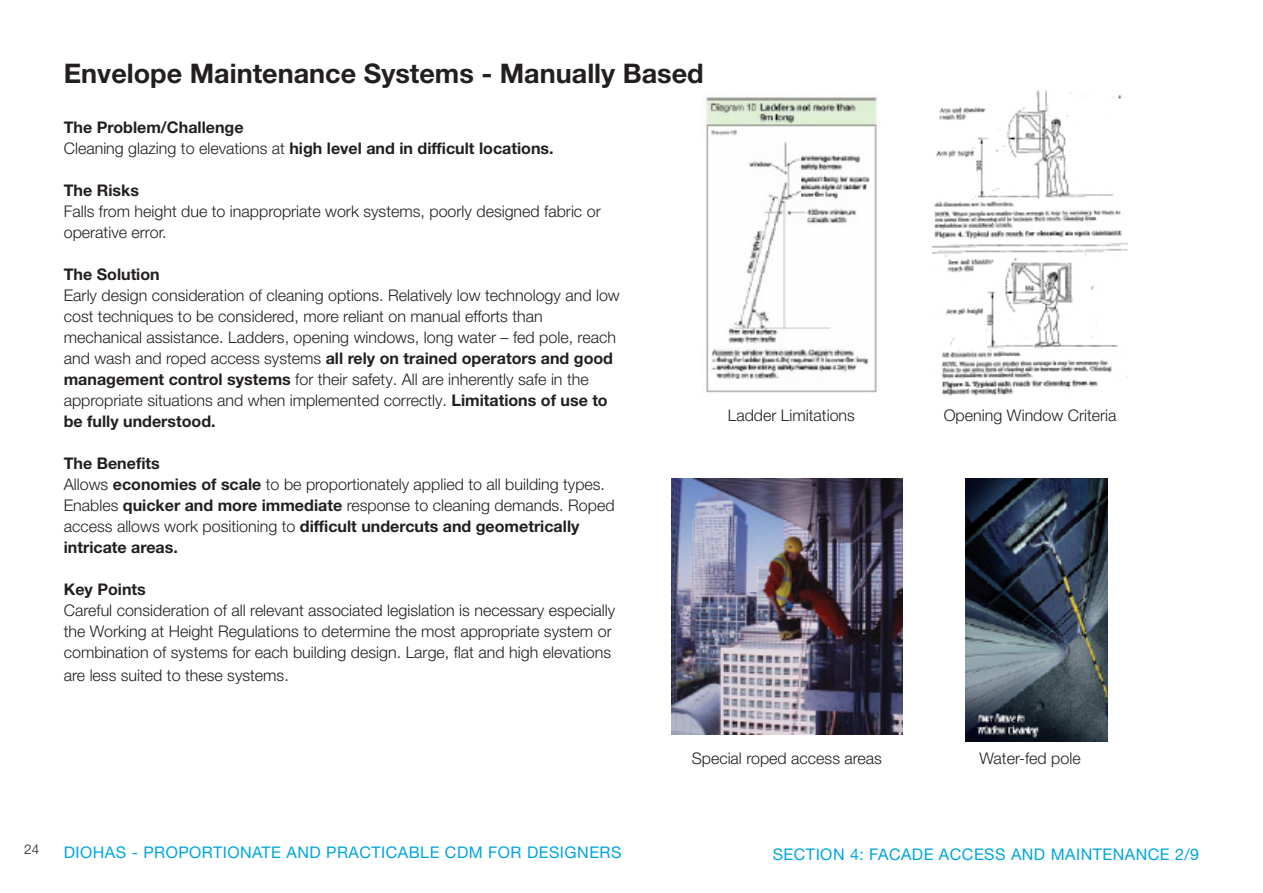
<style>
.page{position:relative;width:1263px;height:893px;background:#fff}
.page>*{position:absolute;margin:0;border:0;box-sizing:border-box;transform-origin:0 0}
.t1{font:700 27px "Helvetica Neue LT Pro";color:#231f20}
.t2{font:300 16.05px/21px "Helvetica Neue LT Pro";color:#231f20}
.t3{font:700 16.05px "Helvetica Neue LT Pro";color:#231f20}
.Text_Medium_Heading{font:16.05px "Helvetica Neue LT Pro";letter-spacing:.03em;color:#00a6db}
.t4{font:300 13.5px "Helvetica Neue LT Pro";color:#231f20}
.s1{font-weight:300}
.s2{font-weight:700}
</style>
<div class="page">
<img style="left:706px;top:97px;width:171px;height:296px">
<img style="left:933px;top:90px;width:194px;height:306px">
<img style="left:672px;top:478px;width:231px;height:256px">
<img style="left:966px;top:478px;width:142px;height:263px">
<p class="t1" style="left:64px;top:57px;width:641px">Envelope Maintenance Systems - Manually Based</p>
<p class="t3" style="left:64px;top:117px;width:181px">The Problem/Challenge</p>
<p class="t3" style="left:64px;top:138px;width:491px"><span class="s1">Cleaning glazing to elevations at</span> high level and in difficult locations.</p>
<p class="t3" style="left:64px;top:180px;width:77px">The Risks</p>
<p class="t2" style="left:64px;top:200px;width:538px">Falls from height due to inappropriate work systems, poorly designed fabric or operative error.</p>
<p class="t3" style="left:64px;top:264px;width:97px">The Solution</p>
<p class="t2" style="left:64px;top:284px;width:557px">Early design consideration of cleaning options. Relatively low technology and low cost techniques to be considered, more reliant on manual efforts than</p>
<p class="t2" style="left:64px;top:326px;width:554px">mechanical assistance. Ladders, opening windows, long water – fed pole, reach and wash and roped access systems <span class="s2">all rely on trained operators and good management control systems</span> for their safety. All are inherently safe in the appropriate situations and when implemented correctly. <span class="s2">Limitations of use to be fully understood.</span></p>
<p class="t3" style="left:64px;top:453px;width:97px">The Benefits</p>
<p class="t2" style="left:64px;top:473px;width:552px">Allows <span class="s2">economies of scale</span> to be proportionately applied to all building types.<br>Enables <span class="s2">quicker and more immediate</span> response to cleaning demands. Roped access allows work positioning to <span class="s2">difficult undercuts and geometrically intricate areas.</span></p>
<p class="t3" style="left:64px;top:579px;width:84px">Key Points</p>
<p class="t2" style="left:64px;top:599px;width:553px">Careful consideration of all relevant associated legislation is necessary especially the Working at Height Regulations to determine the most appropriate system or combination of systems for each building design. Large, flat and high elevations</p>
<p class="t2" style="left:64px;top:664px;width:227px">are less suited to these systems.</p>
<p class="t2" style="left:728px;top:404px;width:129px">Ladder Limitations</p>
<p class="t2" style="left:944px;top:404px;width:174px">Opening Window Criteria</p>
<p class="t2" style="left:692px;top:747px;width:192px">Special roped access areas</p>
<p class="t2" style="left:979px;top:748px;width:103px">Water-fed pole</p>
<p class="t4" style="left:24px;top:841px;width:17px">24</p>
<p class="Text_Medium_Heading" style="left:64px;top:842px;width:559px">DIOHAS - PROPORTIONATE AND PRACTICABLE CDM FOR DESIGNERS</p>
<p class="Text_Medium_Heading" style="left:773px;top:844px;width:428px">SECTION 4: FACADE ACCESS AND MAINTENANCE 2/9</p>
</div>
